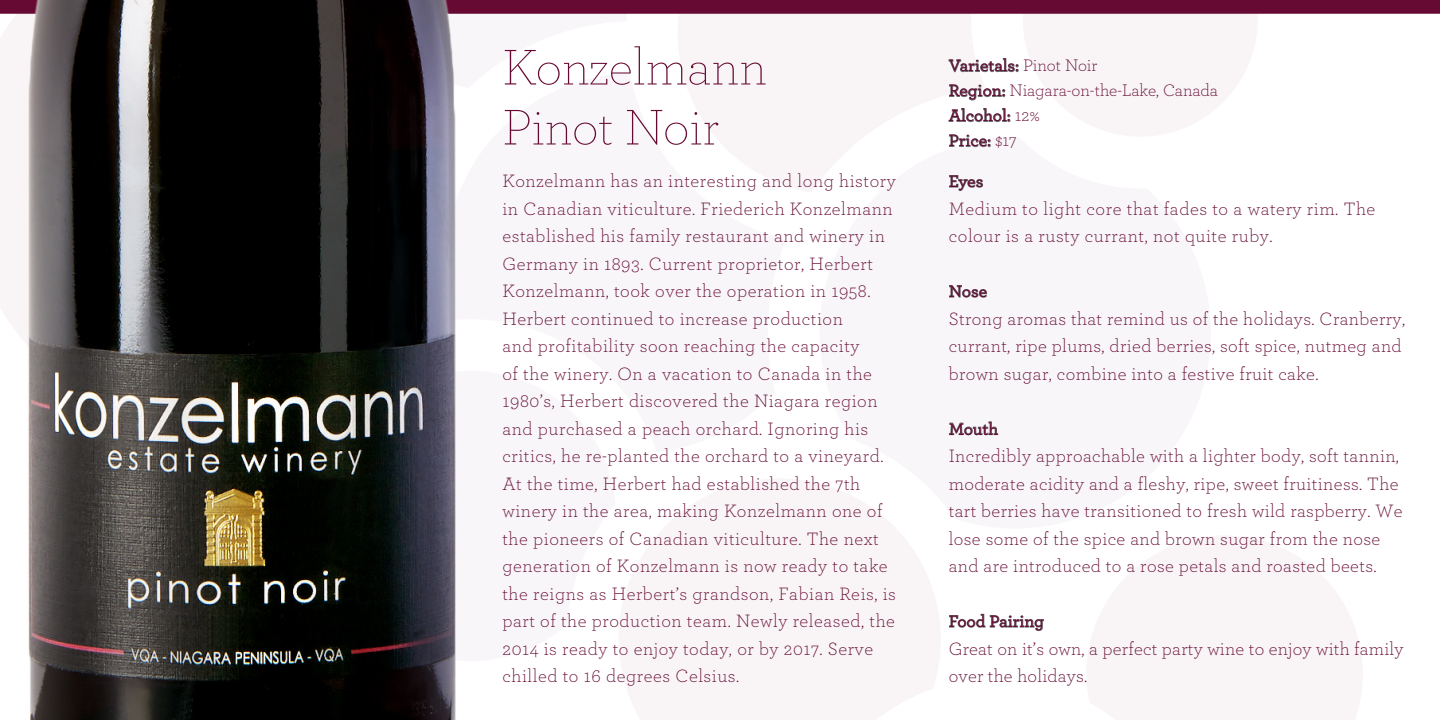
<style>
.page{position:relative;width:1440px;height:720px;background:#fff}
.page>*{position:absolute;margin:0;border:0;box-sizing:border-box;transform-origin:0 0}
.Varietal{font:200 52.5px "Archer";color:#660a33}
.t1{font:300 18.75px/27.5px "Archer";letter-spacing:.03em;color:#660a33}
.t2{font:300 18.75px/27.5px "Archer";letter-spacing:.01em;color:#660a33}
.Product_Stats{font:500 17.5px "Archer";color:#660a33}
.Product_Stats-2{font:300 17.5px "Archer";letter-spacing:-.01em;color:#660a33}
.s1{font-weight:300}
.s2{font-weight:500}
</style>
<div class="page">
<div style="left:0;top:0;width:1440px;height:14px;background:#660a33"></div>
<svg style="left:948px;top:13px;width:310px;height:134px"></svg>
<svg style="left:949px;top:175px;width:34px;height:16px"></svg>
<svg style="left:949px;top:285px;width:38px;height:13px"></svg>
<svg style="left:949px;top:421px;width:49px;height:14px"></svg>
<svg style="left:949px;top:614px;width:95px;height:17px"></svg>
<img style="left:0;top:0;width:504px;height:720px">
<p class="Varietal" style="left:502px;top:34px;width:266px">Konzelmann</p>
<p class="Varietal" style="left:502px;top:94px;width:219px">Pinot Noir</p>
<p class="t1" style="left:502px;top:167px;width:395px">Konzelmann has an interesting and long history in Canadian viticulture. Friederich Konzelmann established his family restaurant and winery in Germany in 1893. Current proprietor, Herbert Konzelmann, took over the operation in 1958.<br>Herbert continued to increase production<br>and profitability soon reaching the capacity<br>of the winery. On a vacation to Canada in the 1980’s, Herbert discovered the Niagara region and purchased a peach orchard. Ignoring his critics, he re-planted the orchard to a vineyard.<br>At the time, Herbert had established the 7th winery in the area, making Konzelmann one of the pioneers of Canadian viticulture. The next generation of Konzelmann is now ready to take the reigns as Herbert’s grandson, Fabian Reis, is part of the production team. Newly released, the 2014 is ready to enjoy today, or by 2017. Serve chilled to 16 degrees Celsius.</p>
<p class="Product_Stats" style="left:949px;top:53px;width:150px">Varietals: <span class="s1">Pinot Noir</span></p>
<p class="Product_Stats-2" style="left:949px;top:79px;width:271px"><span class="s2">Region:</span> Niagara-on-the-Lake, Canada</p>
<p class="Product_Stats" style="left:949px;top:103px;width:93px">Alcohol: <span class="s1">12%</span></p>
<p class="Product_Stats" style="left:949px;top:128px;width:69px">Price: <span class="s1">$17</span></p>
<p class="Product_Stats" style="left:949px;top:169px;width:36px">Eyes</p>
<p class="t1" style="left:949px;top:194px;width:428px">Medium to light core that fades to a watery rim. The colour is a rusty currant, not quite ruby.</p>
<p class="Product_Stats" style="left:949px;top:279px;width:40px">Nose</p>
<p class="t1" style="left:949px;top:304px;width:458px">Strong aromas that remind us of the holidays. Cranberry, currant, ripe plums, dried berries, soft spice, nutmeg and brown sugar, combine into a festive fruit cake.</p>
<p class="Product_Stats" style="left:949px;top:416px;width:51px">Mouth</p>
<p class="t1" style="left:949px;top:441px;width:455px">Incredibly approachable with a lighter body, soft tannin, moderate acidity and a fleshy, ripe, sweet fruitiness. The tart berries have transitioned to fresh wild raspberry. We lose some of the spice and brown sugar from the nose and are introduced to a rose petals and roasted beets.</p>
<p class="Product_Stats" style="left:949px;top:609px;width:97px">Food Pairing</p>
<p class="t2" style="left:949px;top:634px;width:456px">Great on it’s own, a perfect party wine to enjoy with family over the holidays.</p>
</div>
